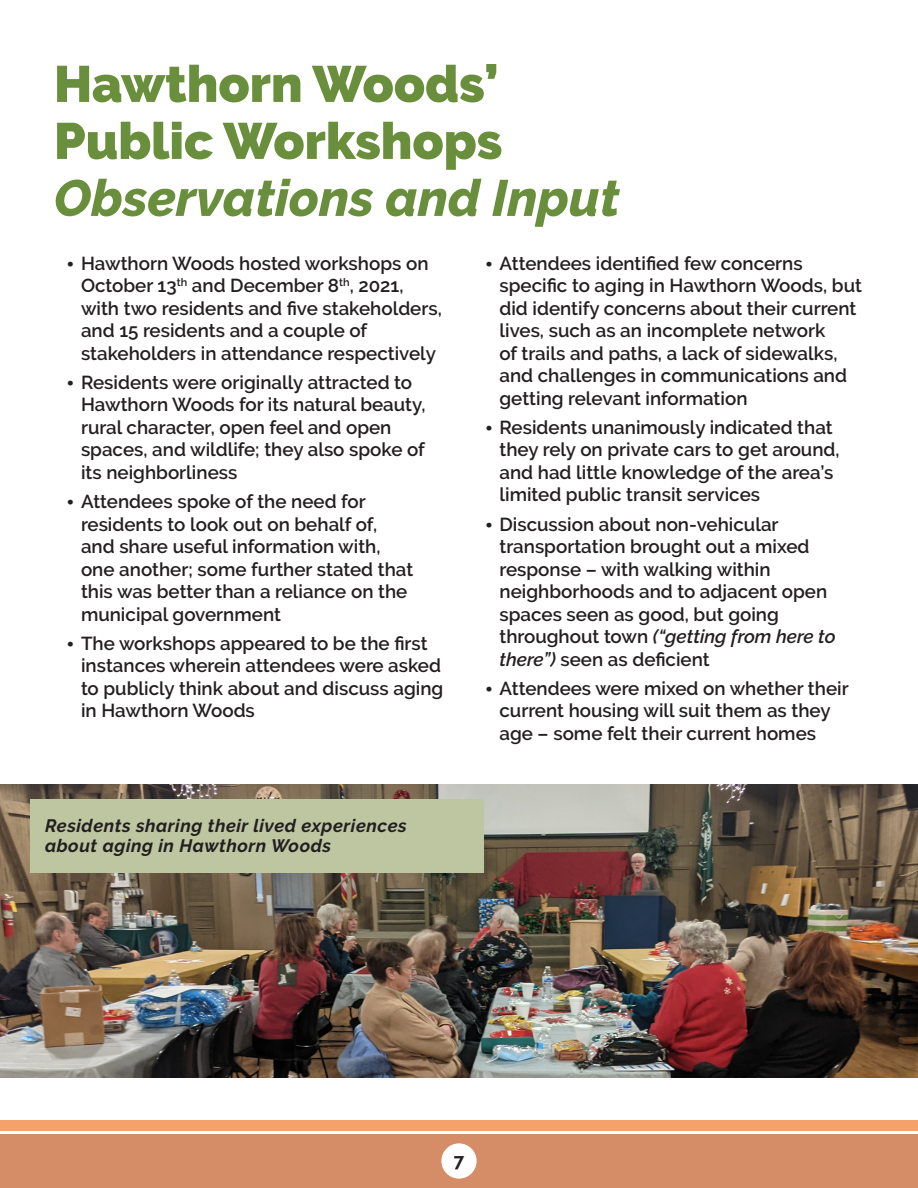
<style>
.page{position:relative;width:918px;height:1188px;background:#fff}
.page>*{position:absolute;margin:0;border:0;box-sizing:border-box;transform-origin:0 0}
.t1{font:900 51px/57px "Raleway";color:#6a8f3c}
.t2{font:600 18.75px/22.5px "Raleway";color:#231f20}
.t3{font:700 18.75px "Raleway";color:#231f20}
.body{font:italic 700 18px/20.2px "Raleway";letter-spacing:.03em;color:#231f20}
.s1{font-weight:800;font-style:italic}
.s2{font-family:"Objectivity Super";font-weight:400;font-size:18px}
.s3{font-style:italic}
</style>
<div class="page">
<div style="left:0;top:1134px;width:918px;height:54px;background:#d58d68"></div>
<div style="left:0;top:1120px;width:918px;height:11px;background:#f4a269"></div>
<div style="left:441px;top:1143px;width:36px;height:36px;background:#fff;border-radius:50%"></div>
<img style="left:0;top:785px;width:918px;height:293px">
<div style="left:30px;top:800px;width:453px;height:73px;background:#bdc6a1"></div>
<p class="t1" style="left:54px;top:56px;width:567px">Hawthorn Woods’<br>Public Workshops<br><span class="s1">Observations and Input</span></p>
<p class="t2" style="left:81px;top:252px;width:362px;text-indent:-14px"><span class="s2">·</span> Hawthorn Woods hosted workshops on October 13<sup>th</sup> and December 8<sup>th</sup>, 2021, with two residents and five stakeholders, and 15 residents and a couple of stakeholders in attendance respectively</p>
<p class="t2" style="left:81px;top:371px;width:346px;text-indent:-14px"><span class="s2">·</span> Residents were originally attracted to Hawthorn Woods for its natural beauty, rural character, open feel and open spaces, and wildlife; they also spoke of its neighborliness</p>
<p class="t2" style="left:81px;top:490px;width:334px;text-indent:-14px"><span class="s2">·</span> Attendees spoke of the need for residents to look out on behalf of, and share useful information with, one another; some further stated that this was better than a reliance on the municipal government</p>
<p class="t2" style="left:81px;top:632px;width:364px;text-indent:-14px"><span class="s2">·</span> The workshops appeared to be the first instances wherein attendees were asked to publicly think about and discuss aging in Hawthorn Woods</p>
<p class="t2" style="left:500px;top:252px;width:364px;text-indent:-14px"><span class="s2">·</span> Attendees identified few concerns specific to aging in Hawthorn Woods, but did identify concerns about their current lives, such as an incomplete network<br>of trails and paths, a lack of sidewalks, and challenges in communications and getting relevant information</p>
<p class="t2" style="left:500px;top:416px;width:342px;text-indent:-14px"><span class="s2">·</span> Residents unanimously indicated that they rely on private cars to get around, and had little knowledge of the area’s limited public transit services</p>
<p class="t2" style="left:500px;top:513px;width:338px;text-indent:-14px"><span class="s2">·</span> Discussion about non-vehicular transportation brought out a mixed response – with walking within neighborhoods and to adjacent open spaces seen as good, but going throughout town <span class="s3">(“getting from here to there”)</span> seen as deficient</p>
<p class="t2" style="left:500px;top:677px;width:351px;text-indent:-14px"><span class="s2">·</span> Attendees were mixed on whether their current housing will suit them as they age – some felt their current homes</p>
<p class="body" style="left:45px;top:815px;width:363px">Residents sharing their lived experiences about aging in Hawthorn Woods</p>
<p class="t3" style="left:454px;top:1149px;width:12px">7</p>
</div>
